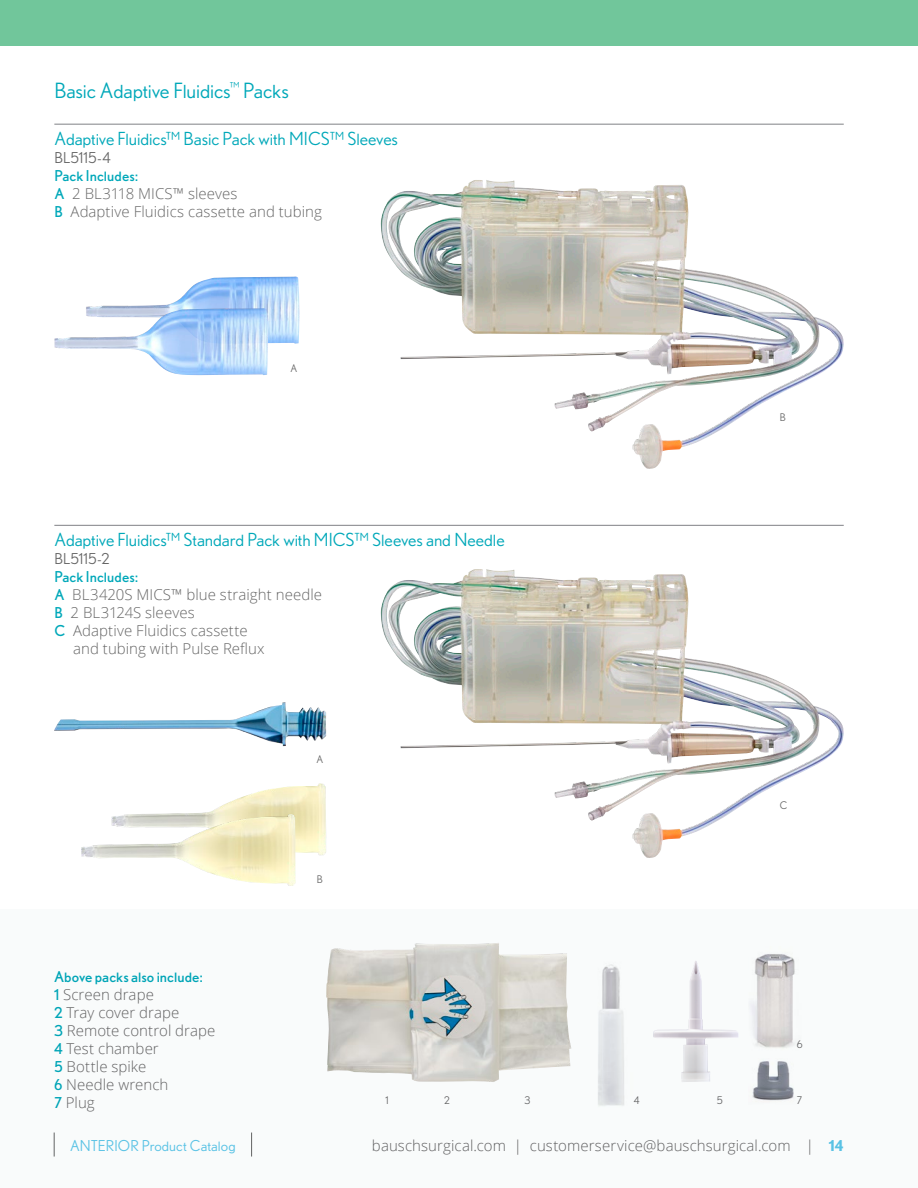
<style>
.page{position:relative;width:918px;height:1188px;background:#fff}
.page>*{position:absolute;margin:0;border:0;box-sizing:border-box;transform-origin:0 0}
.Item_grouping{font:21px "Nobel BL";letter-spacing:-.01em;color:#00a8b9}
.Item{font:18px "Nobel BL";letter-spacing:-.005em;color:#00a8b9}
.Item_Detail{font:300 15px/18px "Open Sans";letter-spacing:.005em;color:#666}
.Item_Detail-2{font:15px "Nobel BL";letter-spacing:.005em;color:#00a8b9}
.t1{font:15px "Nobel BL";letter-spacing:.005em;color:#5bc6e8}
.Item_number{font:15px "Nobel BL";letter-spacing:.01em;color:#666}
.Item_number-2{font:10.5px "Nobel BL";color:#666}
.s1{font-family:"Nobel BL";font-weight:400;color:#00a8b9}
.s2{font-family:"Nobel BL";font-weight:700;color:#5bc6e8}
</style>
<div class="page">
<hr style="left:54px;top:525px;width:790px;height:1px;background:#808185">
<div style="left:0;top:0;width:918px;height:46px;background:#71c69b"></div>
<hr style="left:54px;top:124px;width:790px;height:1px;background:#808185">
<img style="left:86px;top:276px;width:214px;height:68px">
<img style="left:54px;top:308px;width:214px;height:68px">
<img style="left:381px;top:569px;width:457px;height:252px">
<img style="left:155px;top:783px;width:171px;height:72px">
<img style="left:81px;top:814px;width:215px;height:72px">
<img style="left:54px;top:702px;width:272px;height:44px">
<img style="left:381px;top:180px;width:457px;height:252px">
<svg style="left:53px;top:943px;width:745px;height:214px"></svg>
<p class="Item_grouping" style="left:54px;top:78px;width:236px">Basic Adaptive Fluidics<sup>™</sup> Packs</p>
<p class="Item" style="left:54px;top:128px;width:345px">Adaptive Fluidics™ Basic Pack with MICS™ Sleeves</p>
<p class="Item_number" style="left:54px;top:149px;width:58px">BL5115-4</p>
<p class="Item_Detail-2" style="left:54px;top:167px;width:85px">Pack Includes:</p>
<p class="Item_Detail" style="left:54px;top:184px;width:185px"><span class="s1">A</span> 2 BL3118 MICS™ sleeves</p>
<p class="Item_Detail" style="left:54px;top:202px;width:269px"><span class="s1">B</span> Adaptive Fluidics cassette and tubing</p>
<p class="Item_number-2" style="left:290px;top:363px;width:9px">A</p>
<p class="Item" style="left:54px;top:529px;width:452px">Adaptive Fluidics™ Standard Pack with MICS™ Sleeves and Needle</p>
<p class="Item_number" style="left:54px;top:550px;width:57px">BL5115-2</p>
<p class="Item_Detail-2" style="left:54px;top:568px;width:85px">Pack Includes:</p>
<p class="Item_Detail" style="left:54px;top:585px;width:269px"><span class="s1">A</span> BL3420S MICS™ blue straight needle</p>
<p class="Item_Detail" style="left:54px;top:603px;width:142px"><span class="s1">B</span> 2 BL3124S sleeves</p>
<p class="Item_Detail" style="left:73px;top:621px;width:193px;text-indent:-19px"><span class="s1">C</span> Adaptive Fluidics cassette and tubing with Pulse Reflux</p>
<p class="Item_number-2" style="left:317px;top:754px;width:9px">A</p>
<p class="Item_Detail-2" style="left:54px;top:968px;width:150px">Above packs also include:</p>
<p class="Item_Detail" style="left:54px;top:985px;width:101px"><span class="s1">1</span> Screen drape</p>
<p class="Item_Detail" style="left:54px;top:1003px;width:127px"><span class="s1">2</span> Tray cover drape</p>
<p class="Item_Detail" style="left:54px;top:1021px;width:163px"><span class="s1">3</span> Remote control drape</p>
<p class="Item_Detail" style="left:54px;top:1039px;width:106px"><span class="s1">4</span> Test chamber</p>
<p class="Item_Detail" style="left:54px;top:1057px;width:94px"><span class="s1">5</span> Bottle spike</p>
<p class="Item_Detail" style="left:54px;top:1075px;width:116px"><span class="s1">6</span> Needle wrench</p>
<p class="Item_Detail" style="left:54px;top:1093px;width:42px"><span class="s1">7</span> Plug</p>
<p class="Item_number-2" style="left:317px;top:873px;width:8px">B</p>
<p class="Item_number-2" style="left:386px;top:1094px;width:5px">1</p>
<p class="Item_number-2" style="left:444px;top:1094px;width:7px">2</p>
<p class="Item_number-2" style="left:524px;top:1094px;width:7px">3</p>
<p class="Item_number-2" style="left:634px;top:1094px;width:7px">4</p>
<p class="Item_number-2" style="left:717px;top:1094px;width:8px">5</p>
<p class="Item_number-2" style="left:780px;top:411px;width:8px">B</p>
<p class="Item_number-2" style="left:780px;top:799px;width:9px">C</p>
<p class="Item_number-2" style="left:797px;top:1038px;width:7px">6</p>
<p class="Item_number-2" style="left:797px;top:1094px;width:7px">7</p>
<p class="t1" style="left:70px;top:1137px;width:167px">ANTERIOR Product Catalog</p>
<p class="Item_Detail" style="left:372px;top:1136px;width:473px">bauschsurgical.com | customerservice@bauschsurgical.com | <span class="s2">14</span></p>
</div>
